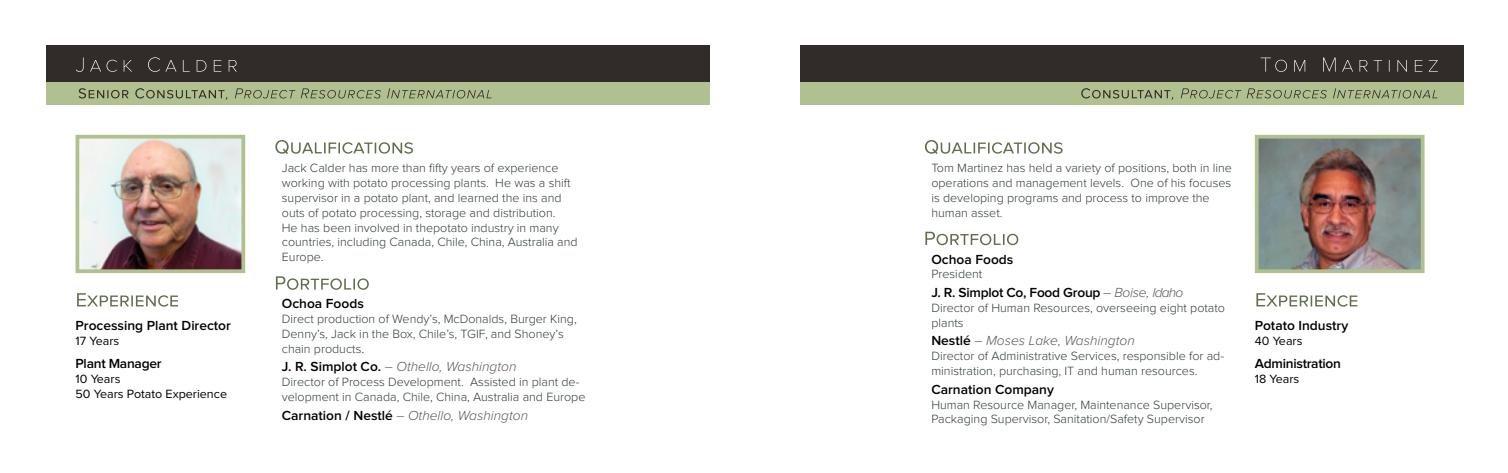
<style>
.page{position:relative;width:1508px;height:473px;background:#fff}
.page>*{position:absolute;margin:0;border:0;box-sizing:border-box;transform-origin:0 0}
.t1{font:italic 300 13.62px "Proxima Nova";color:#58595b}
.t2{font:600 13.62px "Proxima Nova";color:#000}
.t3{font:600 13.62px "Proxima Nova";letter-spacing:-.02em;color:#000}
.t4{font:300 12.38px/14.9px "Proxima Nova";color:#313b3f}
.t5{font:12.38px/14.9px "Proxima Nova";color:#000}
.s1{font-weight:400;color:#504e4e}
.s2{font-weight:600;font-style:normal;color:#000}
.s3{font-weight:300;font-style:italic;color:#58595b}
</style>
<div class="page">
<div style="left:799px;top:46px;width:664px;height:37px;background:#312b2a"></div>
<div style="left:799px;top:83px;width:664px;height:22px;background:#b0c08e"></div>
<img style="left:1254px;top:134px;width:171px;height:139px">
<svg style="left:1256px;top:293px;width:101px;height:13px"></svg>
<svg style="left:925px;top:140px;width:137px;height:14px"></svg>
<svg style="left:925px;top:231px;width:93px;height:14px"></svg>
<svg style="left:1081px;top:88px;width:356px;height:12px"></svg>
<svg style="left:1260px;top:58px;width:177px;height:14px"></svg>
<div style="left:46px;top:46px;width:663px;height:37px;background:#312b2a"></div>
<div style="left:46px;top:83px;width:663px;height:22px;background:#b0c08e"></div>
<img style="left:75px;top:134px;width:171px;height:139px">
<svg style="left:77px;top:293px;width:101px;height:13px"></svg>
<svg style="left:275px;top:140px;width:138px;height:14px"></svg>
<svg style="left:276px;top:276px;width:93px;height:14px"></svg>
<svg style="left:79px;top:88px;width:412px;height:12px"></svg>
<svg style="left:76px;top:57px;width:161px;height:15px"></svg>
<p class="t2" style="left:76px;top:319px;width:157px">Processing Plant Director</p>
<p class="t5" style="left:76px;top:333px;width:45px">17 Years</p>
<p class="t3" style="left:76px;top:357px;width:88px">Plant Manager</p>
<p class="t5" style="left:76px;top:372px;width:153px">10 Years<br>50 Years Potato Experience</p>
<p class="t4" style="left:282px;top:161px;width:297px">Jack Calder has more than fifty years of experience working with potato processing plants. He was a shift supervisor in a potato plant, and learned the ins and outs of potato processing, storage and distribution.<br>He has been involved in thepotato industry in many countries, including Canada, Chile, China, Australia and Europe.</p>
<p class="t2" style="left:282px;top:297px;width:84px">Ochoa Foods</p>
<p class="t4" style="left:282px;top:311px;width:296px">Direct production of Wendy’s, McDonalds, Burger King,<br>Denny’s, Jack in the Box, Chile’s, TGIF, and Shoney’s chain products<span class="s1">.</span></p>
<p class="t1" style="left:282px;top:360px;width:236px"><span class="s2">J. R. Simplot Co.</span> – Othello, Washington</p>
<p class="t4" style="left:282px;top:375px;width:305px">Director of Process Development. Assisted in plant de&shy;velopment in Canada, Chile, China, Australia and Europe</p>
<p class="t1" style="left:282px;top:409px;width:248px"><span class="s2">Carnation / Nestlé</span> – Othello, Washington</p>
<p class="t4" style="left:931px;top:161px;width:302px">Tom Martinez has held a variety of positions, both in line operations and management levels. One of his focuses is developing programs and process to improve the human asset.</p>
<p class="t2" style="left:931px;top:253px;width:84px">Ochoa Foods</p>
<p class="t4" style="left:931px;top:267px;width:53px">President</p>
<p class="t3" style="left:931px;top:286px;width:253px">J. R. Simplot Co, Food Group <span class="s3">– Boise, Idaho</span></p>
<p class="t4" style="left:931px;top:300px;width:295px">Director of Human Resources, overseeing eight potato plants</p>
<p class="t1" style="left:931px;top:334px;width:205px"><span class="s2">Nestlé</span> – Moses Lake, Washington</p>
<p class="t4" style="left:931px;top:349px;width:294px">Director of Administrative Services, responsible for ad&shy;ministration, purchasing, IT and human resources.</p>
<p class="t2" style="left:931px;top:383px;width:124px">Carnation Company</p>
<p class="t4" style="left:931px;top:397px;width:283px">Human Resource Manager, Maintenance Supervisor,<br>Packaging Supervisor, Sanitation/Safety Supervisor</p>
<p class="t2" style="left:1254px;top:319px;width:95px">Potato Industry</p>
<p class="t5" style="left:1254px;top:333px;width:49px">40 Years</p>
<p class="t3" style="left:1254px;top:357px;width:88px">Administration</p>
<p class="t5" style="left:1254px;top:372px;width:46px">18 Years</p>
</div>
